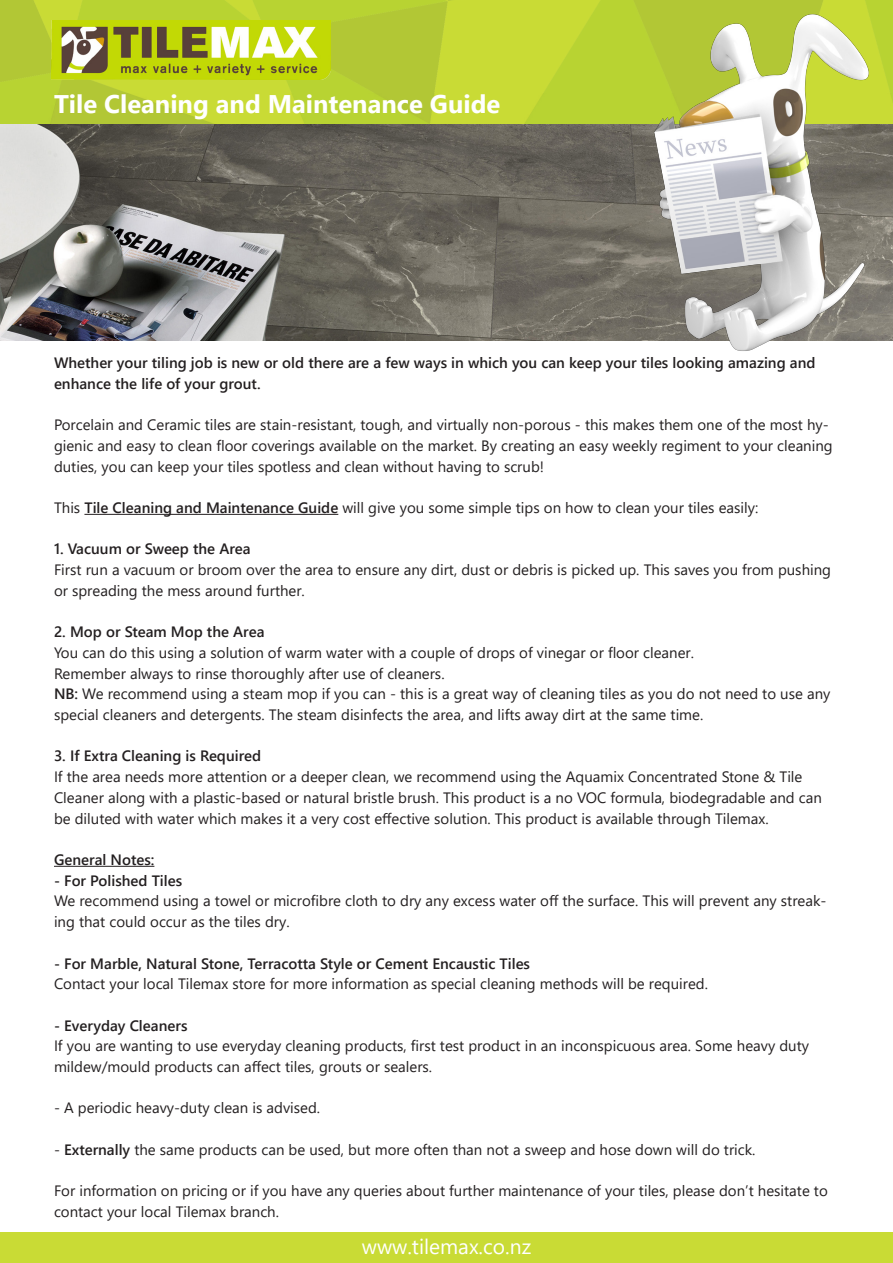
<style>
.page{position:relative;width:893px;height:1263px;background:#fff}
.page>*{position:absolute;margin:0;border:0;box-sizing:border-box;transform-origin:0 0}
.t1{font:700 25.5px "Segoe UI";color:#fff}
.t2{font:21px "Segoe UI";color:#fff}
.t3{font:15px/20.7px "Segoe UI";color:#231f20}
.t4{font:600 15px/20.7px "Segoe UI";color:#231f20}
.s1{font-weight:600}
</style>
<div class="page">
<img style="left:0;top:123px;width:621px;height:217px">
<img style="left:0;top:0;width:621px;height:123px">
<img style="left:52px;top:20px;width:279px;height:59px">
<hr style="left:84px;top:514px;width:254px;height:1px;background:#231f20">
<hr style="left:54px;top:866px;width:100px;height:1px;background:#231f20">
<div style="left:0;top:1232px;width:893px;height:31px;background:#c9db35"></div>
<img style="left:621px;top:0;width:272px;height:351px">
<p class="t1" style="left:54px;top:80px;width:448px">Tile Cleaning and Maintenance Guide</p>
<p class="t4" style="left:54px;top:351px;width:763px">Whether your tiling job is new or old there are a few ways in which you can keep your tiles looking amazing and enhance the life of your grout.</p>
<p class="t3" style="left:54px;top:413px;width:780px">Porcelain and Ceramic tiles are stain-resistant, tough, and virtually non-porous - this makes them one of the most hy&shy;gienic and easy to clean floor coverings available on the market. By creating an easy weekly regiment to your cleaning duties, you can keep your tiles spotless and clean without having to scrub!</p>
<p class="t3" style="left:54px;top:496px;width:706px">This <span class="s1">Tile Cleaning and Maintenance Guide</span> will give you some simple tips on how to clean your tiles easily:</p>
<p class="t4" style="left:54px;top:538px;width:198px">1. Vacuum or Sweep the Area</p>
<p class="t3" style="left:54px;top:558px;width:779px">First run a vacuum or broom over the area to ensure any dirt, dust or debris is picked up. This saves you from pushing or spreading the mess around further.</p>
<p class="t3" style="left:54px;top:620px;width:642px"><span class="s1">2. Mop or Steam Mop the Area<br></span>You can do this using a solution of warm water with a couple of drops of vinegar or floor cleaner.</p>
<p class="t3" style="left:54px;top:662px;width:392px">Remember always to rinse thoroughly after use of cleaners.</p>
<p class="t3" style="left:54px;top:682px;width:778px"><span class="s1">NB:</span> We recommend using a steam mop if you can - this is a great way of cleaning tiles as you do not need to use any special cleaners and detergents. The steam disinfects the area, and lifts away dirt at the same time.</p>
<p class="t4" style="left:54px;top:745px;width:209px">3. If Extra Cleaning is Required</p>
<p class="t3" style="left:54px;top:765px;width:769px">If the area needs more attention or a deeper clean, we recommend using the Aquamix Concentrated Stone &amp; Tile<br>Cleaner along with a plastic-based or natural bristle brush. This product is a no VOC formula, biodegradable and can be diluted with water which makes it a very cost effective solution. This product is available through Tilemax.</p>
<p class="t4" style="left:54px;top:848px;width:102px">General Notes:</p>
<p class="t3" style="left:54px;top:869px;width:774px"><span class="s1">- For Polished Tiles<br></span>We recommend using a towel or microfibre cloth to dry any excess water off the surface. This will prevent any streak&shy;ing that could occur as the tiles dry.</p>
<p class="t4" style="left:54px;top:952px;width:478px">- For Marble, Natural Stone, Terracotta Style or Cement Encaustic Tiles</p>
<p class="t3" style="left:54px;top:972px;width:655px">Contact your local Tilemax store for more information as special cleaning methods will be required.</p>
<p class="t3" style="left:54px;top:1013px;width:757px"><span class="s1">- Everyday Cleaners<br></span>If you are wanting to use everyday cleaning products, first test product in an inconspicuous area. Some heavy duty mildew/mould products can affect tiles, grouts or sealers.</p>
<p class="t3" style="left:54px;top:1096px;width:268px">- A periodic heavy-duty clean is advised.</p>
<p class="t3" style="left:54px;top:1138px;width:703px">- <span class="s1">Externally</span> the same products can be used, but more often than not a sweep and hose down will do trick.</p>
<p class="t3" style="left:54px;top:1179px;width:775px">For information on pricing or if you have any queries about further maintenance of your tiles, please don’t hesitate to contact your local Tilemax branch.</p>
<p class="t2" style="left:362px;top:1226px;width:171px">www.tilemax.co.nz</p>
</div>
